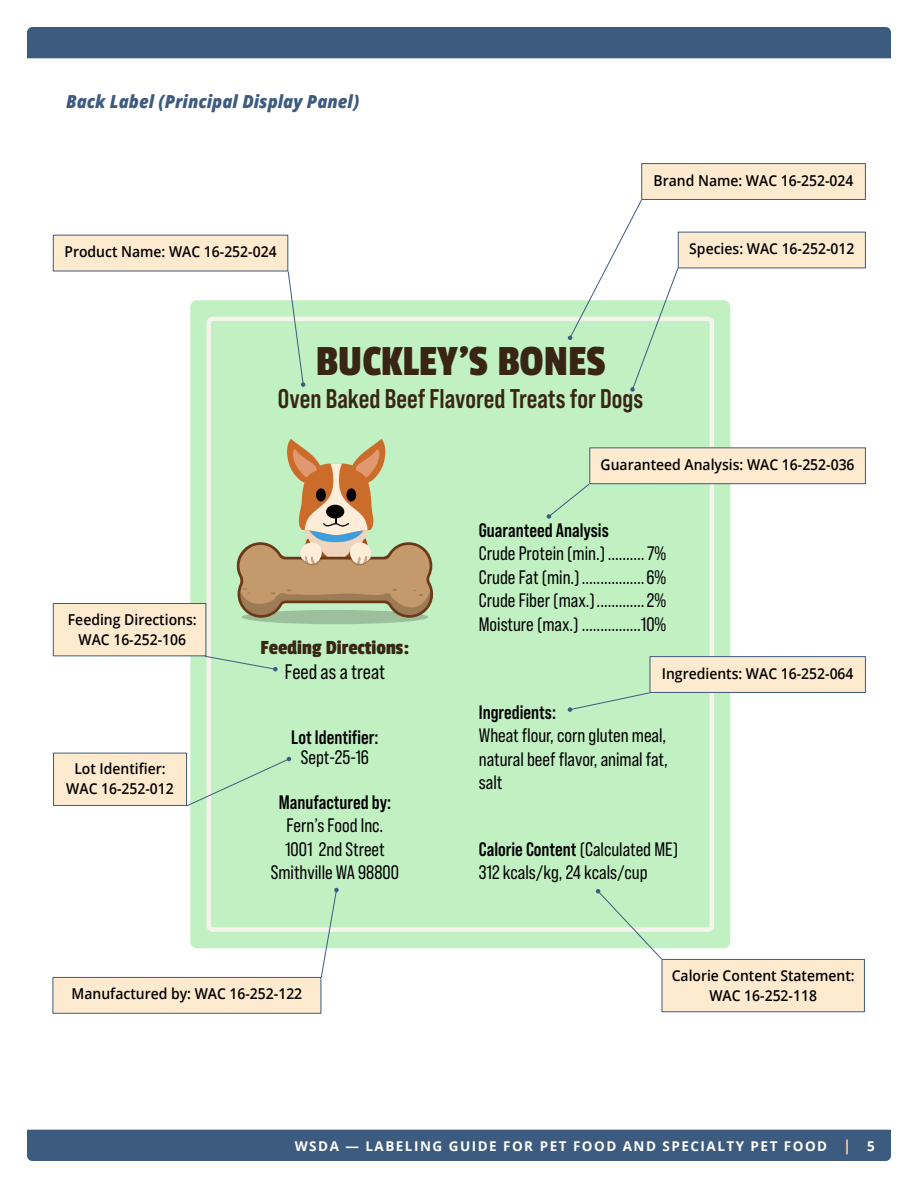
<style>
.page{position:relative;width:918px;height:1188px;background:#fff}
.page>*{position:absolute;margin:0;border:0;box-sizing:border-box;transform-origin:0 0}
.t1{font:45px "Passion One";color:#382513}
.t2{font:27px "Bebas Neue Pro Sm E Bd";color:#382513;scale:.93 1}
.t3{font:21px "Passion One";color:#382513}
.t4{font:21px "Bebas Neue Pro Sm E Rg";color:#000;scale:.93 1}
.t5{font:19.5px/23.4px "Bebas Neue Pro Sm E Rg";color:#000;text-align:justify;scale:.93 1}
.t6{font:19.5px "Bebas Neue Pro Sm E Bd";color:#000;scale:.93 1}
.t7{font:italic 800 18px "Open Sans";color:#3d5b7f;scale:.93 1}
.t8{font:600 15px/19.5px "Open Sans";color:#000;text-align:center;scale:.93 1}
.t9{font:700 13.5px "Open Sans";letter-spacing:.11em;color:#fff}
.s1{font-family:"Bebas Neue Pro Sm E Rg"}
.s2{font-weight:800;font-size:15px;color:#f6cc98}
</style>
<div class="page">
<div style="left:27px;top:1130px;width:864px;height:31px;background:#3d5b7f"></div>
<div style="left:27px;top:27px;width:864px;height:31px;background:#3d5b7f"></div>
<div style="left:662px;top:959px;width:203px;height:53px;background:#feebcf;border:1px solid #3d5b7f"></div>
<div style="left:53px;top:977px;width:268px;height:37px;background:#feebcf;border:1px solid #3d5b7f"></div>
<div style="left:53px;top:753px;width:134px;height:53px;background:#feebcf;border:1px solid #3d5b7f"></div>
<div style="left:678px;top:232px;width:188px;height:36px;background:#feebcf"></div>
<div style="left:53px;top:235px;width:235px;height:36px;background:#feebcf"></div>
<div style="left:641px;top:163px;width:225px;height:37px;background:#feebcf;border:1px solid #3d5b7f"></div>
<div style="left:190px;top:300px;width:540px;height:648px;background:#c1f0c2;border-radius:7px"></div>
<div style="left:207px;top:317px;width:507px;height:615px;border:4px solid #f4f4ec;border-radius:4px"></div>
<div style="left:242px;top:610px;width:186px;height:14px;background:#9bc09b;border-radius:50%"></div>
<svg style="left:237px;top:439px;width:196px;height:179px"></svg>
<div style="left:650px;top:656px;width:216px;height:37px;background:#feebcf;border:1px solid #3d5b7f"></div>
<svg style="left:568px;top:199px;width:111px;height:193px"></svg>
<svg style="left:287px;top:271px;width:18px;height:116px"></svg>
<div style="left:589px;top:447px;width:277px;height:37px;background:#feebcf;border:1px solid #3d5b7f"></div>
<div style="left:53px;top:603px;width:153px;height:53px;background:#feebcf;border:1px solid #3d5b7f"></div>
<svg style="left:204px;top:655px;width:74px;height:16px"></svg>
<svg style="left:186px;top:757px;width:105px;height:50px"></svg>
<svg style="left:320px;top:888px;width:19px;height:90px"></svg>
<svg style="left:547px;top:483px;width:43px;height:36px"></svg>
<svg style="left:568px;top:692px;width:83px;height:20px"></svg>
<svg style="left:596px;top:889px;width:67px;height:71px"></svg>
<p class="t7" style="left:66px;top:87px;width:317px">Back Label (Principal Display Panel)</p>
<p class="t8" style="left:654px;top:170px;width:216px">Brand Name: WAC 16-252-024</p>
<p class="t8" style="left:65px;top:242px;width:230px">Product Name: WAC 16-252-024</p>
<p class="t8" style="left:689px;top:239px;width:179px">Species: WAC 16-252-012</p>
<h1 class="t1" style="left:316px;top:338px;width:291px">BUCKLEY’S BONES</h1>
<h2 class="t2" style="left:278px;top:382px;width:394px">Oven Baked Beef Flavored Treats for Dogs</h2>
<p class="t8" style="left:68px;top:610px;width:140px">Feeding Directions:<br>WAC 16-252-106</p>
<p class="t8" style="left:66px;top:759px;width:117px">Lot Identifier:<br>WAC 16-252-012</p>
<p class="t8" style="left:601px;top:454px;width:275px">Guaranteed Analysis: WAC 16-252-036</p>
<p class="t3" style="left:261px;top:636px;width:150px">Feeding Directions:</p>
<p class="t4" style="left:285px;top:659px;width:109px">Feed as a treat</p>
<p class="t6" style="left:479px;top:519px;width:141px">Guaranteed Analysis</p>
<p class="t5" style="left:479px;top:542px;width:203px">Crude Protein (min.) .......... 7% Crude Fat (min.)................. 6% Crude Fiber (max.)............. 2% Moisture (max.) ................10%</p>
<p class="t6" style="left:479px;top:700px;width:84px">Ingredients:</p>
<p class="t8" style="left:662px;top:663px;width:208px">Ingredients: WAC 16-252-064</p>
<p class="t6" style="left:291px;top:726px;width:96px">Lot Identifer:</p>
<p class="t5" style="left:479px;top:723px;width:205px">Wheat four, corn gluten meal, natural beef favor, animal fat, salt</p>
<p class="t5" style="left:301px;top:745px;width:75px">Sept-25-16</p>
<p class="t6" style="left:279px;top:790px;width:122px">Manufactured by:</p>
<p class="t5" style="left:287px;top:813px;width:105px">Fern’s Food Inc.</p>
<p class="t5" style="left:285px;top:837px;width:109px">1001 2nd Street</p>
<p class="t6" style="left:479px;top:837px;width:216px">Calorie Content <span class="s1">(Calculated ME)</span></p>
<p class="t5" style="left:479px;top:860px;width:183px">312 kcals/kg, 24 kcals/cup</p>
<p class="t5" style="left:271px;top:860px;width:139px">Smithville WA 98800</p>
<p class="t8" style="left:672px;top:966px;width:198px">Calorie Content Statement:</p>
<p class="t8" style="left:72px;top:984px;width:250px">Manufactured by: WAC 16-252-122</p>
<p class="t8" style="left:709px;top:985px;width:117px">WAC 16-252-118</p>
<p class="t9" style="left:295px;top:1136px;width:582px">WSDA — LABELING GUIDE FOR PET FOOD AND SPECIALTY PET FOOD <span class="s2">|</span> 5</p>
</div>
